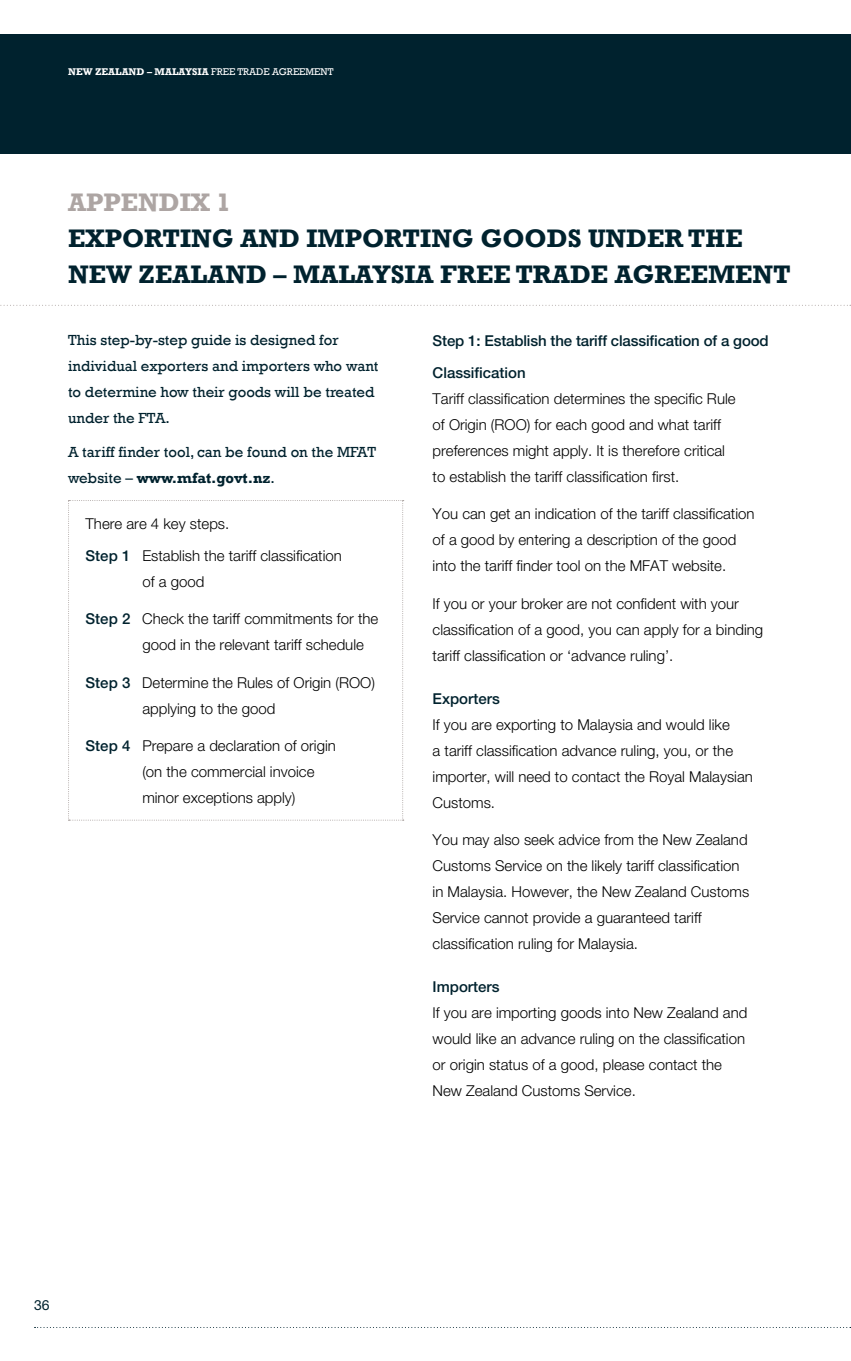
<style>
.page{position:relative;width:851px;height:1361px;background:#fff}
.page>*{position:absolute;margin:0;border:0;box-sizing:border-box;transform-origin:0 0}
.t1{font:700 26px/36px "Rockwell";color:#00222e}
.t2{font:700 26px "Rockwell";color:#ada5a3}
.t3{font:300 15px/26px "Helvetica Neue Maori";color:#000}
.t4{font:15px/26px "Rockwell";color:#00222e}
.t5{font:500 15px/31.6px "Helvetica Neue Maori";letter-spacing:-.01em;color:#00222e}
.t6{font:14px "Helvetica Neue Maori";color:#00222e}
.t7{font:10px "Rockwell";color:#fff}
.t8{font:700 10px "Rockwell";color:#fff}
.s1{font-weight:700}
.s2{font-weight:500;color:#00222e}
</style>
<div class="page">
<svg style="left:35px;top:1327px;width:815px;height:1px"></svg>
<div style="left:0;top:34px;width:850px;height:119px;background:#00222e"></div>
<svg style="left:0;top:305px;width:850px;height:1px"></svg>
<img style="left:850px;top:34px;width:1px;height:119px">
<svg style="left:68px;top:500px;width:335px;height:320px"></svg>
<p class="t8" style="left:68px;top:66px;width:48px">NEW ZEALA</p>
<p class="t8" style="left:129px;top:66px;width:45px">ND – MALA</p>
<p class="t7" style="left:185px;top:66px;width:109px"><span class="s1">YSIA</span> Free Trade AGREE</p>
<p class="t7" style="left:305px;top:66px;width:29px">MENT</p>
<h1 class="t2" style="left:68px;top:186px;width:20px">APPEN</h1>
<h1 class="t2" style="left:159px;top:186px;width:74px">DIX 1</h1>
<h1 class="t1" style="left:68px;top:220px;width:113px">EXPO RTING</h1>
<h1 class="t1" style="left:240px;top:220px;width:87px">AND IMPO</h1>
<h1 class="t1" style="left:384px;top:220px;width:37px">RTING</h1>
<h1 class="t1" style="left:480px;top:220px;width:23px">GOO</h1>
<h1 class="t1" style="left:68px;top:220px;width:639px;text-indent:478px">DS UNDER THE<br>NEW ZEALAND – MALAYSIA FREE TRADEAG</h1>
<h1 class="t1" style="left:654px;top:256px;width:40px">REEMENT</h1>
<p class="t4" style="left:68px;top:327px;width:312px">This step-by-step guide is designed for individual exporters and importers who want to determine how their goods will be treated under the FTA.</p>
<p class="t4" style="left:68px;top:440px;width:309px">A tariff finder tool, can be found on the MFAT website – <span class="s1">WWW.MFAT.GOVT.NZ</span>.</p>
<p class="t3" style="left:86px;top:508px;width:258px;line-height:31.6px">There are 4 key steps.<br><span class="s2">Step 1</span> Establish the tariff classification</p>
<p class="t3" style="left:142px;top:568px;width:63px">of a good</p>
<p class="t3" style="left:142px;top:606px;width:237px;text-indent:-57px"><span class="s2">Step 2</span> Check the tariff commitments for the good in the relevant tariff schedule</p>
<p class="t3" style="left:142px;top:669px;width:234px;text-indent:-57px"><span class="s2">Step 3</span> Determine the Rules of Origin (ROO) applying to the good</p>
<p class="t3" style="left:142px;top:732px;width:195px;text-indent:-57px"><span class="s2">Step 4</span> Prepare a declaration of origin (on the commercial invoice minor exceptions apply)</p>
<p class="t5" style="left:432px;top:325px;width:337px">Step 1: Establish the tariff classification of a good<br>Classification</p>
<p class="t3" style="left:432px;top:385px;width:304px">Tariff classification determines the specific Rule of Origin (ROO) for each good and what tariff preferences might apply. It is therefore critical to establish the tariff classification first.</p>
<p class="t3" style="left:432px;top:500px;width:323px">You can get an indication of the tariff classification of a good by entering a description of the good into the tariff finder tool on the MFAT website.</p>
<p class="t3" style="left:432px;top:590px;width:332px">If you or your broker are not confident with your classification of a good, you can apply for a binding tariff classification or ‘advance ruling’.</p>
<p class="t5" style="left:432px;top:682px;width:69px">Exporters</p>
<p class="t3" style="left:432px;top:711px;width:322px">If you are exporting to Malaysia and would like<br>a tariff classification advance ruling, you, or the importer, will need to contact the Royal Malaysian Customs.</p>
<p class="t3" style="left:432px;top:826px;width:318px">You may also seek advice from the New Zealand Customs Service on the likely tariff classification in Malaysia. However, the New Zealand Customs Service cannot provide a guaranteed tariff classification ruling for Malaysia.</p>
<p class="t5" style="left:432px;top:970px;width:68px">Importers</p>
<p class="t3" style="left:432px;top:999px;width:316px">If you are importing goods into New Zealand and would like an advance ruling on the classification or origin status of a good, please contact the New Zealand Customs Service.</p>
<p class="t6" style="left:34px;top:1296px;width:17px">36</p>
</div>
